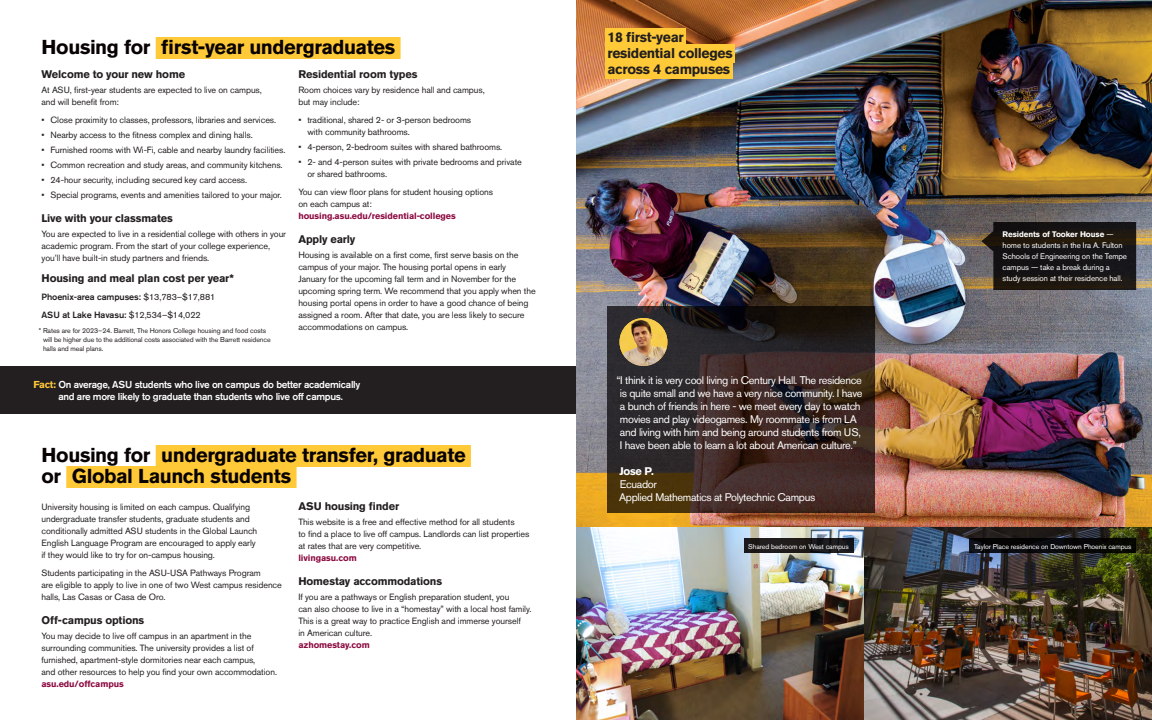
<style>
.page{position:relative;width:1152px;height:720px;background:#fff}
.page>*{position:absolute;margin:0;border:0;box-sizing:border-box;transform-origin:0 0}
.t1{font:700 20px/21px "Akzidenz Grotesk BQ";letter-spacing:-.02em;color:#080302}
.t2{font:700 14px/16px "Akzidenz Grotesk BQ";letter-spacing:-.025em;color:#231f20}
.t3{font:11px/13px "Akzidenz Grotesk BQ";letter-spacing:-.03em;color:#fff;text-align:center}
.t4{font:700 11px "Akzidenz Grotesk BQ";letter-spacing:-.015em;color:#231f20}
.t5{font:700 11px "Akzidenz Grotesk BQ";color:#fff}
.t6{font:500 10px/12px "Akzidenz Grotesk BQ";letter-spacing:-.03em;color:#fff}
.t7{font:9px/12px "Akzidenz Grotesk BQ";letter-spacing:-.01em;color:#231f20}
.t8{font:700 9px "Akzidenz Grotesk BQ";letter-spacing:-.01em;color:#8c0b42}
.t9{font:500 9px/18px "Akzidenz Grotesk BQ";letter-spacing:-.01em;color:#231f20}
.t10{font:8px/11px "Akzidenz Grotesk BQ";letter-spacing:-.01em;color:#fff}
.t11{font:7px/9px "Akzidenz Grotesk BQ";letter-spacing:-.01em;color:#231f20}
.t12{font:7px "Akzidenz Grotesk BQ";letter-spacing:-.01em;color:#fff}
.s1{font-weight:400}
.s2{font-weight:700;color:#ffc938}
.s3{font-weight:700}
</style>
<div class="page">
<img style="left:576px;top:0;width:576px;height:720px">
<div style="left:0;top:366px;width:576px;height:48px;background:#231f20"></div>
<div style="left:744px;top:539px;width:110px;height:14px;background:#231f20"></div>
<svg style="left:970px;top:539px;width:166px;height:14px;background:#070708"></svg>
<svg style="left:981px;top:222px;width:155px;height:68px;background:#1f1a17"></svg>
<div style="left:156px;top:37px;width:245px;height:22px;background:#ffc938"></div>
<div style="left:156px;top:445px;width:315px;height:22px;background:#ffc938"></div>
<div style="left:66px;top:466px;width:231px;height:22px;background:#ffc938"></div>
<div style="left:606px;top:28px;width:80px;height:19px;background:#ffc938"></div>
<div style="left:606px;top:44px;width:129px;height:19px;background:#ffc938"></div>
<div style="left:606px;top:60px;width:127px;height:19px;background:#ffc938"></div>
<svg style="left:608px;top:306px;width:267px;height:207px;background:#352622"></svg>
<img style="left:620px;top:318px;width:47px;height:48px;border-radius:24px">
<h1 class="t1" style="left:42px;top:37px;width:355px">Housing for first-year undergraduates</h1>
<p class="t4" style="left:42px;top:68px;width:145px">Welcome to your new home</p>
<p class="t7" style="left:42px;top:84px;width:222px">At ASU, first-year students are expected to live on campus, and will benefit from:</p>
<p class="t7" style="left:42px;top:114px;width:236px">• Close proximity to classes, professors, libraries and services.</p>
<p class="t7" style="left:42px;top:129px;width:213px">• Nearby access to the fitness complex and dining halls.</p>
<p class="t7" style="left:42px;top:144px;width:246px">• Furnished rooms with Wi-Fi, cable and nearby laundry facilities.</p>
<p class="t7" style="left:42px;top:159px;width:243px">• Common recreation and study areas, and community kitchens.</p>
<p class="t7" style="left:42px;top:174px;width:207px">• 24-hour security, including secured key card access.</p>
<p class="t7" style="left:42px;top:189px;width:242px">• Special programs, events and amenities tailored to your major.</p>
<p class="t4" style="left:42px;top:212px;width:133px">Live with your classmates</p>
<p class="t7" style="left:42px;top:228px;width:246px">You are expected to live in a residential college with others in your academic program. From the start of your college experience, you’ll have built-in study partners and friends.</p>
<p class="t4" style="left:42px;top:272px;width:194px">Housing and meal plan cost per year*</p>
<p class="t9" style="left:42px;top:288px;width:176px">Phoenix-area campuses: <span class="s1">$13,783–$17,881<br></span>ASU at Lake Havasu: <span class="s1">$12,534–$14,022</span></p>
<p class="t11" style="left:43px;top:326px;width:229px;text-indent:-4px">* Rates are for 2023–24. Barrett, The Honors College housing and food costs will be higher due to the additional costs associated with the Barrett residence halls and meal plans.</p>
<p class="t4" style="left:298px;top:68px;width:121px">Residential room types</p>
<p class="t7" style="left:298px;top:84px;width:188px">Room choices vary by residence hall and campus, but may include:</p>
<p class="t7" style="left:307px;top:114px;width:165px;text-indent:-9px">• traditional, shared 2- or 3-person bedrooms with community bathrooms.</p>
<p class="t7" style="left:298px;top:141px;width:205px">• 4-person, 2-bedroom suites with shared bathrooms.</p>
<p class="t7" style="left:307px;top:156px;width:216px;text-indent:-9px">• 2- and 4-person suites with private bedrooms and private or shared bathrooms.</p>
<p class="t7" style="left:298px;top:186px;width:196px">You can view floor plans for student housing options on each campus at:</p>
<p class="t8" style="left:298px;top:211px;width:159px">housing.asu.edu/residential-colleges</p>
<p class="t4" style="left:298px;top:233px;width:59px">Apply early</p>
<p class="t7" style="left:298px;top:249px;width:239px">Housing is available on a first come, first serve basis on the campus of your major. The housing portal opens in early January for the upcoming fall term and in November for the upcoming spring term. We recommend that you apply when the housing portal opens in order to have a good chance of being assigned a room. After that date, you are less likely to secure accommodations on campus.</p>
<p class="t6" style="left:58px;top:378px;width:303px;text-indent:-25px"><span class="s2">Fact:</span> On average, ASU students who live on campus do better academically and are more likely to graduate than students who live off campus.</p>
<h1 class="t1" style="left:42px;top:445px;width:426px">Housing for undergraduate transfer, graduate or Global Launch students</h1>
<p class="t7" style="left:42px;top:501px;width:217px">University housing is limited on each campus. Qualifying undergraduate transfer students, graduate students and conditionally admitted ASU students in the Global Launch English Language Program are encouraged to apply early if they would like to try for on-campus housing.</p>
<p class="t7" style="left:42px;top:567px;width:242px">Students participating in the ASU-USA Pathways Program<br>are eligible to apply to live in one of two West campus residence halls, Las Casas or Casa de Oro.</p>
<p class="t4" style="left:42px;top:614px;width:104px">Off-campus options</p>
<p class="t7" style="left:42px;top:630px;width:237px">You may decide to live off campus in an apartment in the surrounding communities. The university provides a list of furnished, apartment-style dormitories near each campus,<br>and other resources to help you find your own accommodation.</p>
<p class="t8" style="left:42px;top:679px;width:84px">asu.edu/offcampus</p>
<p class="t4" style="left:298px;top:500px;width:102px">ASU housing finder</p>
<p class="t7" style="left:298px;top:516px;width:233px">This website is a free and effective method for all students<br>to find a place to live off campus. Landlords can list properties at rates that are very competitive.</p>
<p class="t8" style="left:298px;top:553px;width:60px">livingasu.com</p>
<p class="t4" style="left:298px;top:575px;width:145px">Homestay accommodations</p>
<p class="t7" style="left:298px;top:591px;width:235px">If you are a pathways or English preparation student, you<br>can also choose to live in a “homestay” with a local host family.<br>This is a great way to practice English and immerse yourself<br>in American culture.</p>
<p class="t8" style="left:298px;top:640px;width:73px">azhomestay.com</p>
<h2 class="t2" style="left:608px;top:29px;width:127px">18 first-year residential colleges across 4 campuses</h2>
<p class="t3" style="left:616px;top:374px;width:248px">“I think it is very cool living in Century Hall. The residence is quite small and we have a very nice community. I have a bunch of friends in here - we meet every day to watch movies and play videogames. My roommate is from LA and living with him and being around students from US, I have been able to learn a lot about American culture.”</p>
<p class="t5" style="left:620px;top:465px;width:36px">Jose P.</p>
<p class="t3" style="left:619px;top:478px;width:198px;text-align:left">Ecuador<br>Applied Mathematics at Polytechnic Campus</p>
<p class="t10" style="left:1003px;top:229px;width:126px"><span class="s3">Residents of Tooker House</span> — home to students in the Ira A. Fulton Schools of Engineering on the Tempe campus — take a break during a study session at their residence hall.</p>
<p class="t12" style="left:748px;top:542px;width:102px">Shared bedroom on West campus</p>
<p class="t12" style="left:974px;top:542px;width:159px">Taylor Place residence on Downtown Phoenix campus</p>
</div>
